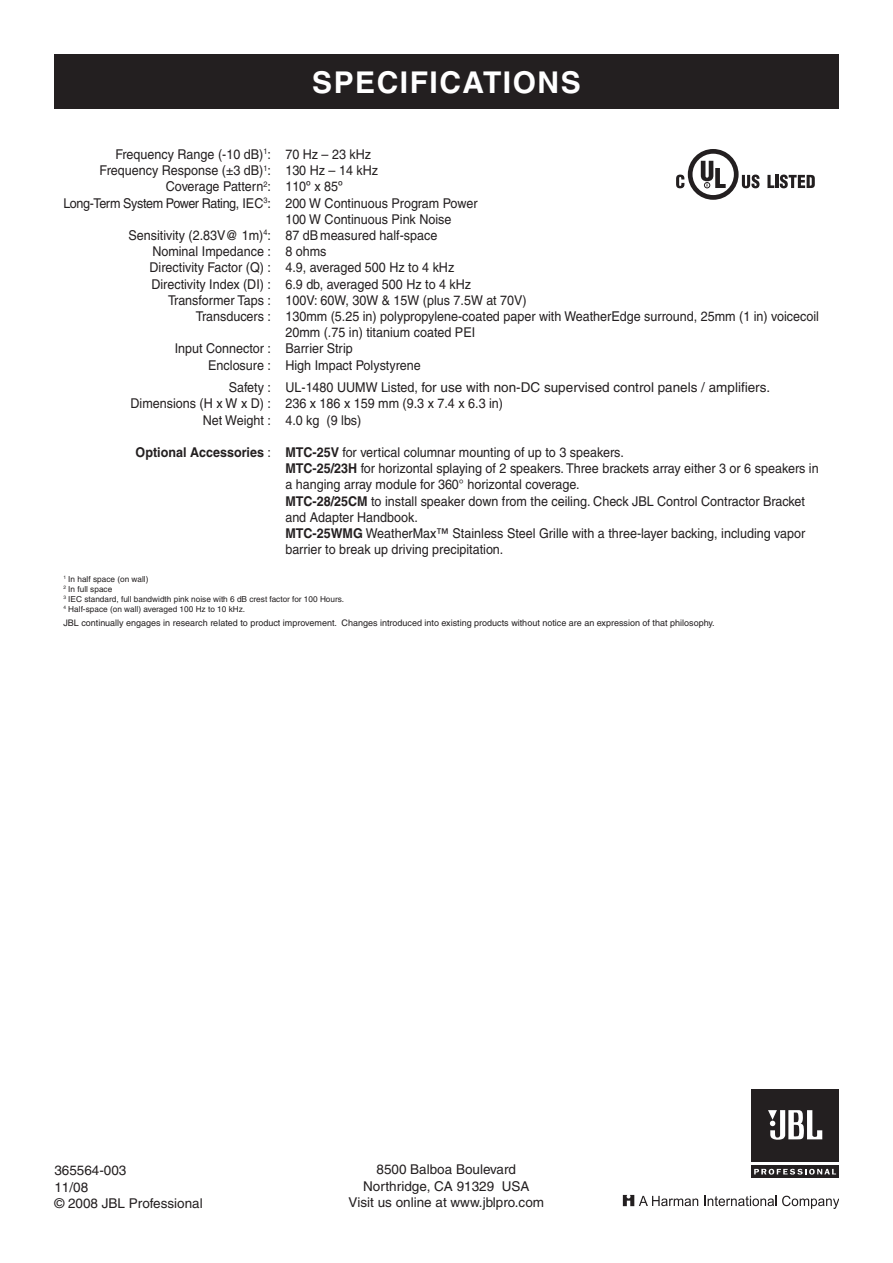
<style>
.page{position:relative;width:893px;height:1263px;background:#fff}
.page>*{position:absolute;margin:0;border:0;box-sizing:border-box;transform-origin:0 0}
.t1{font:700 30px "Helvetica";letter-spacing:.05em;color:#fff}
.t2{font:13.5px/16.2px "Helvetica";color:#231f20;scale:.93 1}
.t3{font:13.5px/16.5px "Helvetica";color:#231f20}
.t4{font:9px "Helvetica";color:#231f20}
.t5{font:8.25px/9.9px "Helvetica";color:#231f20}
.s1{font-weight:700}
</style>
<div class="page">
<svg style="left:704px;top:1196px;width:135px;height:13px"></svg>
<svg style="left:623px;top:1195px;width:75px;height:11px"></svg>
<div style="left:751px;top:1166px;width:88px;height:12px;background:#231f20"></div>
<div style="left:751px;top:1089px;width:88px;height:72px;background:#231f20"></div>
<svg style="left:768px;top:1110px;width:54px;height:30px"></svg>
<svg style="left:754px;top:1168px;width:82px;height:7px"></svg>
<div style="left:54px;top:54px;width:785px;height:54px;background:#231f20"></div>
<svg style="left:767px;top:175px;width:7px;height:13px"></svg>
<hr style="left:775px;top:175px;width:4px;height:13px;background:#231f20">
<svg style="left:780px;top:175px;width:35px;height:13px"></svg>
<svg style="left:676px;top:149px;width:84px;height:51px"></svg>
<h1 class="t1" style="left:312px;top:71px;width:270px">SPECIFICATIONS</h1>
<p class="t2" style="left:115px;top:147px;width:277px">Frequency Range (-10 dB)<sup>1</sup>: 70 Hz – 23 kHz</p>
<p class="t2" style="left:100px;top:164px;width:301px">Frequency Response (±3 dB)<sup>1</sup>: 130 Hz – 14 kHz</p>
<p class="t2" style="left:166px;top:180px;width:192px">Coverage Pattern<sup>2</sup>: 110º x 85º</p>
<p class="t2" style="left:63px;top:196px;width:447px">Long-Term System Power Rating, IEC<sup>3</sup>: 200 W Continuous Program Power</p>
<p class="t2" style="left:285px;top:212px;width:180px">100 W Continuous Pink Noise</p>
<p class="t2" style="left:129px;top:228px;width:334px">Sensitivity (2.83V@ 1m)<sup>4</sup>: 87 dB measured half-space</p>
<p class="t2" style="left:152px;top:245px;width:189px">Nominal Impedance : 8 ohms</p>
<p class="t2" style="left:150px;top:261px;width:329px">Directivity Factor (Q) : 4.9, averaged 500 Hz to 4 kHz</p>
<p class="t2" style="left:151px;top:277px;width:345px">Directivity Index (DI) : 6.9 db, averaged 500 Hz to 4 kHz</p>
<p class="t2" style="left:168px;top:293px;width:387px">Transformer Taps : 100V: 60W, 30W &amp; 15W (plus 7.5W at 70V)</p>
<p class="t2" style="left:196px;top:309px;width:672px">Transducers : 130mm (5.25 in) polypropylene-coated paper with WeatherEdge surround, 25mm (1 in) voicecoil</p>
<p class="t2" style="left:285px;top:326px;width:206px">20mm (.75 in) titanium coated PEI</p>
<p class="t2" style="left:175px;top:342px;width:193px">Input Connector : Barrier Strip</p>
<p class="t2" style="left:208px;top:358px;width:230px">Enclosure : High Impact Polystyrene</p>
<p class="t2" style="left:229px;top:381px;width:583px">Safety : UL-1480 UUMW Listed, for use with non-DC supervised control panels / amplifiers.</p>
<p class="t2" style="left:131px;top:397px;width:402px">Dimensions (H x W x D) : 236 x 186 x 159 mm (9.3 x 7.4 x 6.3 in)</p>
<p class="t2" style="left:203px;top:413px;width:172px">Net Weight : 4.0 kg (9 lbs)</p>
<p class="t2" style="left:285px;top:445px;width:575px;text-indent:-150px"><span class="s1">Optional Accessories</span> : <span class="s1">MTC-25V</span> for vertical columnar mounting of up to 3 speakers.<br><span class="s1">MTC-25/23H</span> for horizontal splaying of 2 speakers. Three brackets array either 3 or 6 speakers in a hanging array module for 360° horizontal coverage.<br><span class="s1">MTC-28/25CM</span> to install speaker down from the ceiling. Check JBL Control Contractor Bracket and Adapter Handbook.<br><span class="s1">MTC-25WMG</span> WeatherMax™ Stainless Steel Grille with a three-layer backing, including vapor barrier to break up driving precipitation.</p>
<p class="t5" style="left:63px;top:575px;width:282px"><sup>1</sup> In half space (on wall)<br><sup>2</sup> In full space<br><sup>3</sup> IEC standard, full bandwidth pink noise with 6 dB crest factor for 100 Hours.<br><sup>4</sup> Half-space (on wall) averaged 100 Hz to 10 kHz.</p>
<p class="t4" style="left:63px;top:620px;width:653px">JBL continually engages in research related to product improvement. Changes introduced into existing products without notice are an expression of that philosophy.</p>
<p class="t3" style="left:54px;top:1164px;width:150px">365564-003<br>11/08<br>© 2008 JBL Professional</p>
<p class="t3" style="left:348px;top:1163px;width:197px;text-align:center">8500 Balboa Boulevard<br>Northridge, CA 91329 USA<br>Visit us online at www.jblpro.com</p>
</div>
